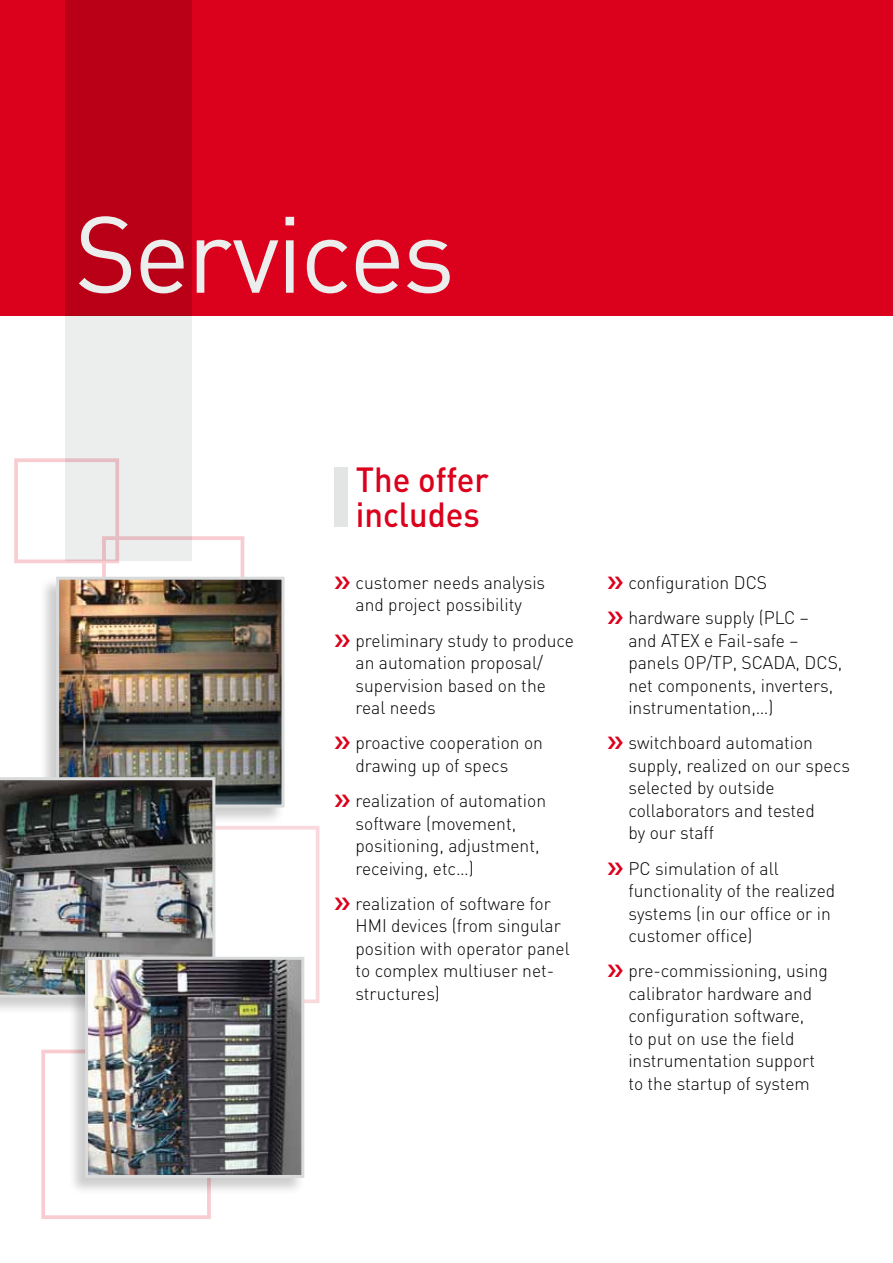
<style>
.page{position:relative;width:893px;height:1263px;background:#fff}
.page>*{position:absolute;margin:0;border:0;box-sizing:border-box;transform-origin:0 0}
.t1{font:106.5px "DIN";letter-spacing:-.03em;color:#eceded}
.t2{font:500 34.5px/34.5px "DIN";color:#db001b;scale:.95 1}
.t3{font:300 18px/22.5px "DIN";color:#000}
</style>
<div class="page">
<div style="left:102px;top:536px;width:142px;height:142px;border:4px solid #f8ccd1"></div>
<div style="left:41px;top:1049px;width:170px;height:170px;border:4px solid #f8ccd1"></div>
<div style="left:142px;top:826px;width:177px;height:177px;border:4px solid #fad9dd"></div>
<div style="left:14px;top:458px;width:105px;height:105px;border:4px solid #f8ccd1"></div>
<div style="left:0;top:0;width:893px;height:316px;background:#db001b"></div>
<div style="left:334px;top:468px;width:13px;height:59px;background:#e3e4e4"></div>
<div style="left:38px;top:576px;width:246px;height:249px;background:#000;opacity:.2"></div>
<img style="left:60px;top:581px;width:220px;height:222px">
<div style="left:56px;top:577px;width:228px;height:230px;border:3px solid #d9dadb"></div>
<div style="left:0;top:776px;width:216px;height:239px;background:#000;opacity:.2"></div>
<img style="left:0;top:777px;width:215px;height:221px">
<div style="left:67px;top:956px;width:238px;height:239px;background:#000;opacity:.2"></div>
<img style="left:89px;top:961px;width:211px;height:213px">
<div style="left:85px;top:957px;width:219px;height:221px;border:3px solid #d9dadb"></div>
<div style="left:65px;top:0;width:127px;height:316px;background:#ba0017"></div>
<div style="left:65px;top:316px;width:127px;height:245px;background:#eceded"></div>
<h1 class="t1" style="left:74px;top:188px;width:382px">Services</h1>
<h2 class="t2" style="left:356px;top:461px;width:142px">The offer includes</h2>
<p class="t3" style="left:355px;top:571px;width:191px">customer needs analysis and project possibility</p>
<p class="t3" style="left:355px;top:629px;width:220px">preliminary study to produce an automation proposal/ supervision based on the real needs</p>
<p class="t3" style="left:355px;top:731px;width:189px">proactive cooperation on drawing up of specs</p>
<p class="t3" style="left:355px;top:789px;width:192px">realization of automation software (movement, positioning, adjustment, receiving, etc…)</p>
<p class="t3" style="left:355px;top:892px;width:216px">realization of software for<br>HMI devices (from singular position with operator panel to complex multiuser net&shy;structures)</p>
<p class="t3" style="left:628px;top:565px;width:182px;line-height:35.2px">configuration DCS hardware supply (PLC –</p>
<p class="t3" style="left:628px;top:629px;width:216px">and ATEX e Fail-safe – panels OP/TP, SCADA, DCS, net components, inverters, instrumentation,…)</p>
<p class="t3" style="left:628px;top:731px;width:223px">switchboard automation supply, realized on our specs selected by outside collaborators and tested<br>by our staff</p>
<p class="t3" style="left:628px;top:857px;width:208px">PC simulation of all functionality of the realized systems (in our office or in customer office)</p>
<p class="t3" style="left:628px;top:959px;width:201px">pre-commissioning, using calibrator hardware and configuration software,<br>to put on use the field instrumentation support to the startup of system</p>
</div>
